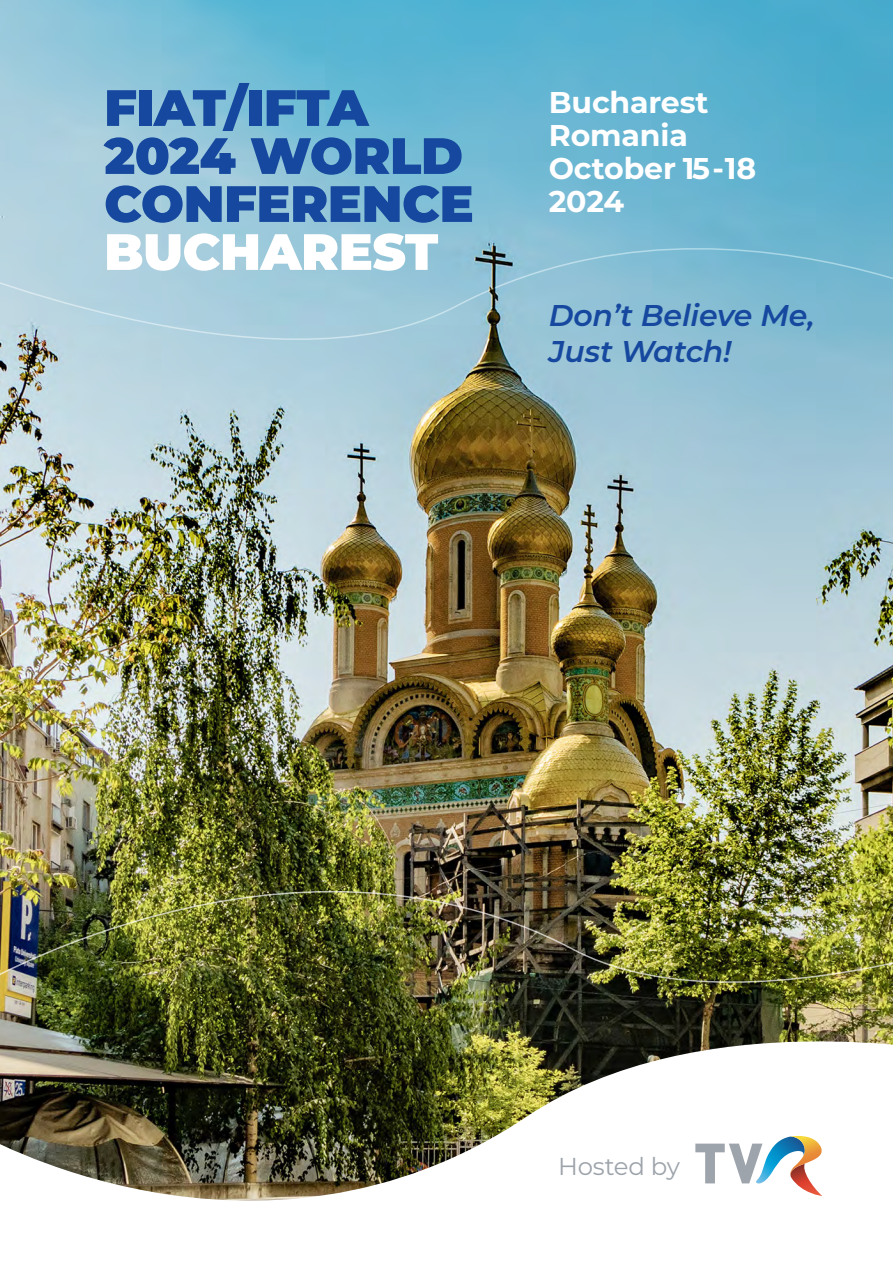
<style>
.page{position:relative;width:893px;height:1263px;background:#fff}
.page>*{position:absolute;margin:0;border:0;box-sizing:border-box;transform-origin:0 0}
.t1{font:900 51px/48px "Montserrat";letter-spacing:-.01em;color:#15489e}
.t2{font:700 30px/33px "Montserrat";letter-spacing:-.005em;color:#fff}
.t3{font:italic 600 30px/36px "Montserrat";letter-spacing:-.005em;color:#15489e}
.t4{font:24.45px "Montserrat";letter-spacing:-.01em;color:#9da3aa}
.s1{color:#fff}
.s2{color:#9ea4ab}
</style>
<div class="page">
<img style="left:0;top:0;width:893px;height:806px">
<img style="left:0;top:1047px;width:799px;height:154px">
<svg style="left:695px;top:1136px;width:127px;height:60px"></svg>
<svg style="left:0;top:163px;width:893px;height:241px;background:#93c2d4"></svg>
<img style="left:0;top:806px;width:893px;height:241px">
<p class="t1" style="left:104px;top:81px;width:371px">FIAT/IFTA<br>2024 WORLD<br>CONFERENCE<br><span class="s1">BUCHAREST</span></p>
<p class="t2" style="left:549px;top:84px;width:209px">Bucharest<br>Romania<br>October 15-18<br>2024</p>
<p class="t3" style="left:549px;top:296px;width:267px">Don’t Believe Me,<br>Just Watch!</p>
<p class="t4" style="left:558px;top:1150px;width:123px">Hosted <span class="s2">by</span></p>
</div>
